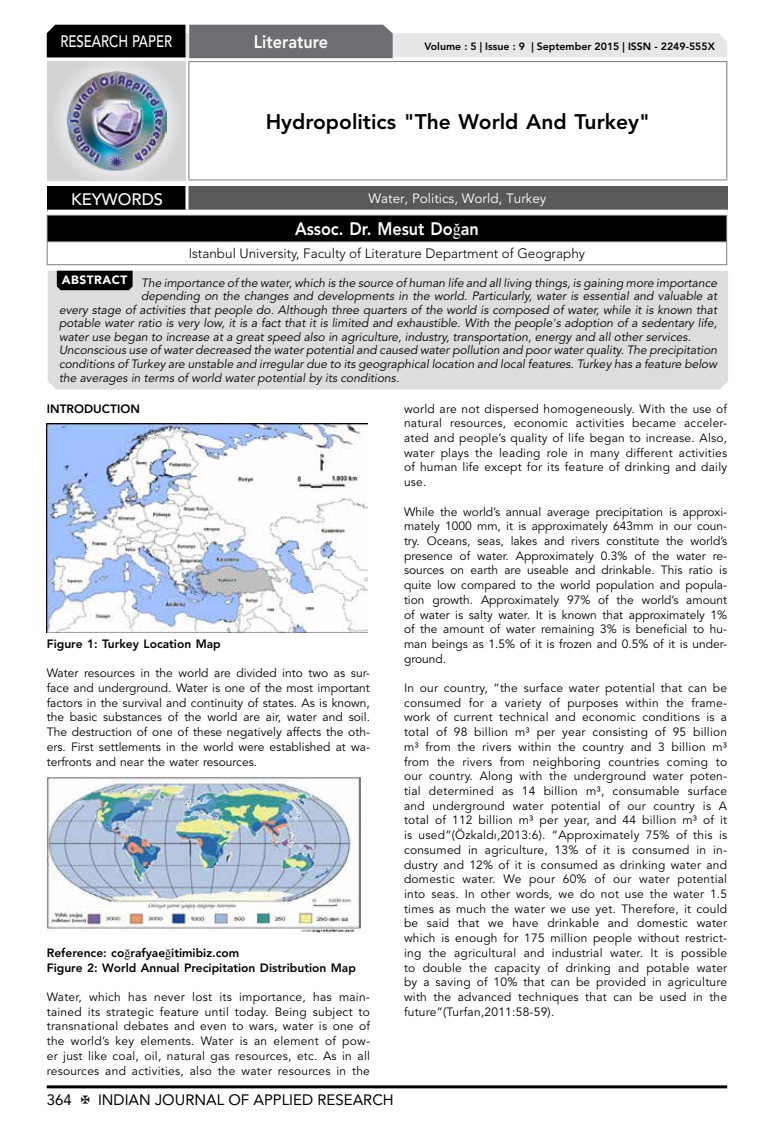
<style>
.page{position:relative;width:774px;height:1136px;background:#fff}
.page>*{position:absolute;margin:0;border:0;box-sizing:border-box;transform-origin:0 0}
.t1{font:800 21px "Avenir LT Std";color:#000}
.t2{font:800 18px "Avenir LT Std";color:#fff;scale:.9 1}
.t3{font:500 16.5px "Avenir LT Std";color:#fff;scale:.8 1}
.t4{font:500 16.5px "Avenir LT Std";color:#fff}
.t5{font:15px "Avenir LT Std";color:#000}
.t6{font:300 13.5px "Avenir LT Std";color:#000}
.t7{font:13.5px "Avenir LT Std";color:#fff}
.t8{font:12px/14.7px "Avenir LT Std";letter-spacing:.02em;color:#000;text-align:justify}
.t9{font:italic 12px "Avenir LT Std";color:#000}
.t10{font:800 12px/14.7px "Avenir LT Std";color:#000}
.t11{font:800 10.5px "Avenir LT Std";color:#000}
.s1{font-family:"Times New Roman";font-weight:400}
</style>
<div class="page">
<hr style="left:47px;top:1085px;width:680px;height:3px;background:#000">
<div style="left:48px;top:62px;width:137px;height:118px;background:linear-gradient(to right,#d9dadb,#d9dadb)"></div>
<img style="left:68px;top:71px;width:99px;height:100px">
<svg style="left:47px;top:25px;width:680px;height:33px;background:#979899"></svg>
<hr style="left:188px;top:61px;width:539px;height:1px;background:#808285">
<hr style="left:188px;top:62px;width:1px;height:117px;background:#808285">
<hr style="left:726px;top:62px;width:1px;height:117px;background:#808285">
<hr style="left:188px;top:179px;width:539px;height:1px;background:#808285">
<div style="left:47px;top:215px;width:680px;height:27px;background:#000"></div>
<hr style="left:47px;top:215px;width:680px;height:1px;background:#808285">
<hr style="left:47px;top:241px;width:680px;height:1px;background:#808285">
<svg style="left:47px;top:216px;width:1px;height:48px"></svg>
<svg style="left:726px;top:216px;width:1px;height:48px"></svg>
<hr style="left:47px;top:264px;width:680px;height:1px;background:#808285">
<div style="left:47px;top:186px;width:140px;height:25px;background:#000"></div>
<div style="left:187px;top:186px;width:541px;height:25px;background:#58595b"></div>
<hr style="left:185px;top:186px;width:3px;height:24px;background:#fff">
<hr style="left:47px;top:210px;width:140px;height:3px;background:#fff">
<hr style="left:187px;top:210px;width:541px;height:3px;background:#fff">
<img style="left:47px;top:424px;width:321px;height:208px">
<img style="left:47px;top:776px;width:313px;height:156px">
<div style="left:48px;top:271px;width:680px;height:118px;background:#dcddde"></div>
<svg style="left:57px;top:271px;width:76px;height:19px"></svg>
<h3 class="t3" style="left:60px;top:32px;width:139px">RESEARCH PAPER</h3>
<h2 class="t2" style="left:254px;top:31px;width:84px">Literature</h2>
<p class="t11" style="left:424px;top:41px;width:292px">Volume : 5 | Issue : 9 | September 2015 | ISSN - 2249-555X</p>
<h1 class="t1" style="left:266px;top:109px;width:386px">Hydropolitics "The World And Turkey"</h1>
<h3 class="t4" style="left:71px;top:189px;width:94px">KEYWORDS</h3>
<p class="t7" style="left:368px;top:190px;width:179px">Water, Politics, World, Turkey</p>
<h2 class="t2" style="left:295px;top:218px;width:206px">Assoc. Dr. Mesut Do<span class="s1">ğ</span>an</h2>
<p class="t6" style="left:189px;top:246px;width:398px">Istanbul University, Faculty of Literature Department of Geography</p>
<p class="t9" style="left:62px;top:276px;width:657px"><sup>ABSTRACT</sup> The importance of the water, which is the source of human life and all living things, is gaining more importance</p>
<p class="t9" style="left:141px;top:289px;width:577px">depending on the changes and developments in the world. Particularly, water is essential and valuable at</p>
<p class="t9" style="left:59px;top:303px;width:659px">every stage of activities that people do. Although three quarters of the world is composed of water, while it is known that</p>
<p class="t9" style="left:59px;top:316px;width:660px">potable water ratio is very low, it is a fact that it is limited and exhaustible. With the people's adoption of a sedentary life,</p>
<p class="t9" style="left:59px;top:330px;width:633px">water use began to increase at a great speed also in agriculture, industry, transportation, energy and all other services.</p>
<p class="t9" style="left:59px;top:343px;width:660px">Unconscious use of water decreased the water potential and caused water pollution and poor water quality. The precipitation</p>
<p class="t9" style="left:59px;top:357px;width:659px">conditions of Turkey are unstable and irregular due to its geographical location and local features. Turkey has a feature below</p>
<p class="t9" style="left:59px;top:370px;width:342px">the averages in terms of world water potential by its conditions.</p>
<p class="t10" style="left:47px;top:401px;width:95px">INTRODUCTION</p>
<p class="t10" style="left:47px;top:636px;width:176px">Figure 1: Turkey Location Map</p>
<p class="t8" style="left:47px;top:666px;width:325px">Water resources in the world are divided into two as sur&shy;face and underground. Water is one of the most important factors in the survival and continuity of states. As is known, the basic substances of the world are air, water and soil.<br>The destruction of one of these negatively affects the oth&shy;ers. First settlements in the world were established at wa&shy;terfronts and near the water resources.</p>
<p class="t10" style="left:47px;top:945px;width:311px">Reference: co<span class="s1">ğ</span>rafyae<span class="s1">ğ</span>itimibiz.com<br>Figure 2: World Annual Precipitation Distribution Map</p>
<p class="t8" style="left:47px;top:989px;width:325px">Water, which has never lost its importance, has main&shy;tained its strategic feature until today. Being subject to transnational debates and even to wars, water is one of the world’s key elements. Water is an element of pow&shy;er just like coal, oil, natural gas resources, etc. As in all resources and activities, also the water resources in the</p>
<p class="t5" style="left:47px;top:1090px;width:27px">364</p>
<p class="t5" style="left:98px;top:1090px;width:297px">INDIAN JOURNAL OF APPLIED RESEARCH</p>
<p class="t8" style="left:404px;top:401px;width:325px">world are not dispersed homogeneously. With the use of natural resources, economic activities became acceler&shy;ated and people’s quality of life began to increase. Also, water plays the leading role in many different activities of human life except for its feature of drinking and daily use.</p>
<p class="t8" style="left:404px;top:504px;width:325px">While the world’s annual average precipitation is approxi&shy;mately 1000 mm, it is approximately 643mm in our coun&shy;try. Oceans, seas, lakes and rivers constitute the world’s presence of water. Approximately 0.3% of the water re&shy;sources on earth are useable and drinkable. This ratio is quite low compared to the world population and popula&shy;tion growth. Approximately 97% of the world’s amount of water is salty water. It is known that approximately 1% of the amount of water remaining 3% is beneficial to hu&shy;man beings as 1.5% of it is frozen and 0.5% of it is under&shy;ground.</p>
<p class="t8" style="left:404px;top:680px;width:325px">In our country, “the surface water potential that can be consumed for a variety of purposes within the frame&shy;work of current technical and economic conditions is a total of 98 billion m³ per year consisting of 95 billion m³ from the rivers within the country and 3 billion m³ from the rivers from neighboring countries coming to our country. Along with the underground water poten&shy;tial determined as 14 billion m³, consumable surface and underground water potential of our country is A total of 112 billion m³ per year, and 44 billion m³ of it is used”(Özkaldı,2013:6). “Approximately 75% of this is consumed in agriculture, 13% of it is consumed in in&shy;dustry and 12% of it is consumed as drinking water and domestic water. We pour 60% of our water potential into seas. In other words, we do not use the water 1.5 times as much the water we use yet. Therefore, it could be said that we have drinkable and domestic water which is enough for 175 million people without restrict&shy;ing the agricultural and industrial water. It is possible to double the capacity of drinking and potable water by a saving of 10% that can be provided in agriculture with the advanced techniques that can be used in the future”(Turfan,2011:58-59).</p>
</div>
